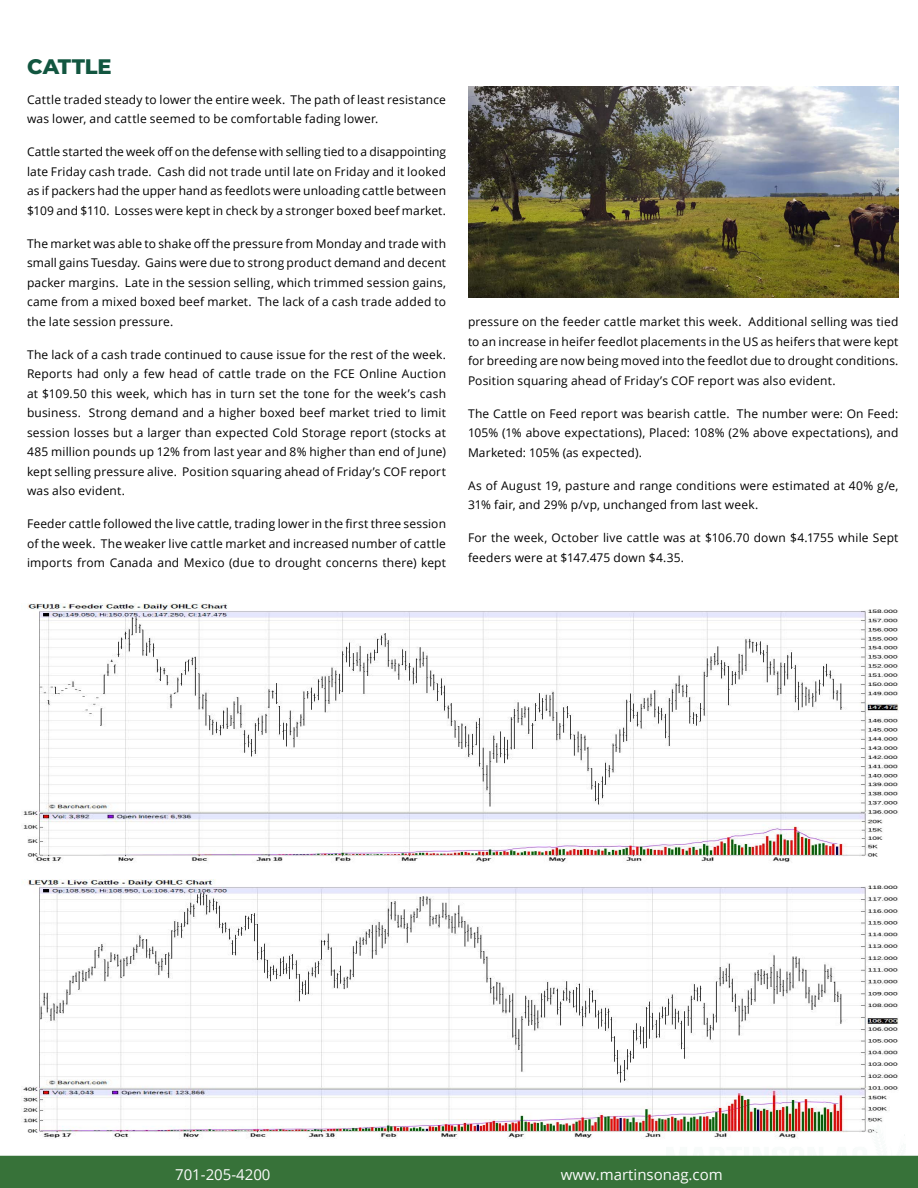
<style>
.page{position:relative;width:918px;height:1188px;background:#fff}
.page>*{position:absolute;margin:0;border:0;box-sizing:border-box;transform-origin:0 0}
.t1{font:800 21px "Montserrat";letter-spacing:-.005em;color:#125640}
.t2{font:15px "Open Sans";color:#fbfbfb}
.t3{font:12px/19.5px "Open Sans";letter-spacing:.015em;color:#000;text-align:justify}
</style>
<div class="page">
<img style="left:21px;top:880px;width:877px;height:259px">
<img style="left:666px;top:1110px;width:239px;height:46px">
<img style="left:23px;top:604px;width:875px;height:259px">
<img style="left:468px;top:87px;width:430px;height:211px">
<div style="left:1px;top:1157px;width:916px;height:30px;background:#377239"></div>
<div style="left:0;top:1156px;width:918px;height:32px;border:2px solid #377239"></div>
<h1 class="t1" style="left:27px;top:51px;width:86px">CATTLE</h1>
<p class="t3" style="left:27px;top:89px;width:421px">Cattle traded steady to lower the entire week. The path of least resistance was lower, and cattle seemed to be comfortable fading lower.</p>
<p class="t3" style="left:27px;top:142px;width:421px">Cattle started the week off on the defense with selling tied to a disappointing late Friday cash trade. Cash did not trade until late on Friday and it looked as if packers had the upper hand as feedlots were unloading cattle between $109 and $110. Losses were kept in check by a stronger boxed beef market.</p>
<p class="t3" style="left:27px;top:233px;width:421px">The market was able to shake off the pressure from Monday and trade with small gains Tuesday. Gains were due to strong product demand and decent packer margins. Late in the session selling, which trimmed session gains, came from a mixed boxed beef market. The lack of a cash trade added to the late session pressure.</p>
<p class="t3" style="left:27px;top:344px;width:421px">The lack of a cash trade continued to cause issue for the rest of the week.<br>Reports had only a few head of cattle trade on the FCE Online Auction at $109.50 this week, which has in turn set the tone for the week’s cash business. Strong demand and a higher boxed beef market tried to limit session losses but a larger than expected Cold Storage report (stocks at 485 million pounds up 12% from last year and 8% higher than end of June) kept selling pressure alive. Position squaring ahead of Friday’s COF report was also evident.</p>
<p class="t3" style="left:27px;top:514px;width:421px">Feeder cattle followed the live cattle, trading lower in the first three session of the week. The weaker live cattle market and increased number of cattle imports from Canada and Mexico (due to drought concerns there) kept</p>
<p class="t3" style="left:468px;top:312px;width:432px">pressure on the feeder cattle market this week. Additional selling was tied to an increase in heifer feedlot placements in the US as heifers that were kept for breeding are now being moved into the feedlot due to drought conditions.<br>Position squaring ahead of Friday’s COF report was also evident.</p>
<p class="t3" style="left:468px;top:404px;width:432px">The Cattle on Feed report was bearish cattle. The number were: On Feed:<br>105% (1% above expectations), Placed: 108% (2% above expectations), and Marketed: 105% (as expected).</p>
<p class="t3" style="left:468px;top:476px;width:432px">As of August 19, pasture and range conditions were estimated at 40% g/e,<br>31% fair, and 29% p/vp, unchanged from last week.</p>
<p class="t3" style="left:468px;top:528px;width:432px">For the week, October live cattle was at $106.70 down $4.1755 while Sept feeders were at $147.475 down $4.35.</p>
<p class="t2" style="left:175px;top:1165px;width:97px">701-205-4200</p>
<p class="t2" style="left:561px;top:1165px;width:163px">www.martinsonag.com</p>
</div>
